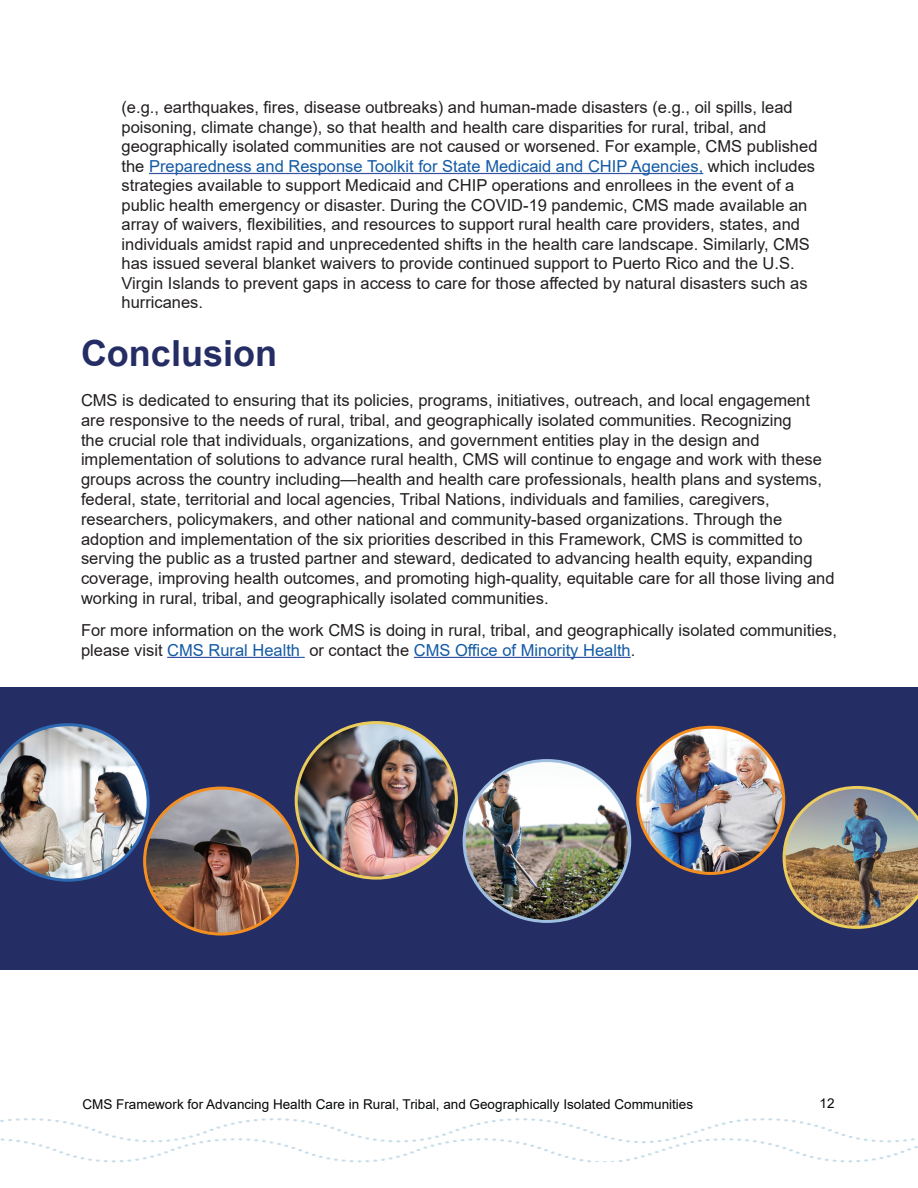
<style>
.page{position:relative;width:918px;height:1188px;background:#fff}
.page>*{position:absolute;margin:0;border:0;box-sizing:border-box;transform-origin:0 0}
.Heading_1{font:700 36px "Arial";color:#252d65}
.Body_Text{font:16.5px/19.8px "Arial";color:#231f20}
.t1{font:13.5px "Arial";color:#040706}
.t2{font:13.5px "Arial";color:#050806}
.s1{color:#135aa5}
</style>
<div class="page">
<svg style="left:0;top:1118px;width:918px;height:45px"></svg>
<hr style="left:149px;top:173px;width:550px;height:1px;background:#3853a3">
<hr style="left:167px;top:657px;width:133px;height:1px;background:#3853a3">
<hr style="left:414px;top:657px;width:217px;height:1px;background:#3853a3">
<div style="left:1px;top:687px;width:917px;height:283px;background:#252d65"></div>
<img style="left:0;top:723px;width:149px;height:159px">
<img style="left:296px;top:723px;width:160px;height:154px">
<img style="left:145px;top:788px;width:153px;height:144px">
<div style="left:143px;top:787px;width:156px;height:149px;border:3px solid #f38f21;border-radius:50%"></div>
<img style="left:783px;top:786px;width:135px;height:143px">
<img style="left:638px;top:727px;width:146px;height:146px;border-radius:73px">
<div style="left:636px;top:726px;width:149px;height:149px;border:3px solid #f38f21;border-radius:50%"></div>
<img style="left:464px;top:761px;width:166px;height:160px">
<p class="Body_Text" style="left:122px;top:98px;width:698px">(e.g., earthquakes, fires, disease outbreaks) and human-made disasters (e.g., oil spills, lead poisoning, climate change), so that health and health care disparities for rural, tribal, and geographically isolated communities are not caused or worsened. For example, CMS published the <span class="s1">Preparedness and Response Toolkit for State Medicaid and CHIP Agencies,</span> which includes strategies available to support Medicaid and CHIP operations and enrollees in the event of a public health emergency or disaster. During the COVID-19 pandemic, CMS made available an array of waivers, flexibilities, and resources to support rural health care providers, states, and individuals amidst rapid and unprecedented shifts in the health care landscape. Similarly, CMS has issued several blanket waivers to provide continued support to Puerto Rico and the U.S.<br>Virgin Islands to prevent gaps in access to care for those affected by natural disasters such as hurricanes.</p>
<h1 class="Heading_1" style="left:81px;top:328px;width:198px">Conclusion</h1>
<p class="Body_Text" style="left:81px;top:390px;width:755px">CMS is dedicated to ensuring that its policies, programs, initiatives, outreach, and local engagement are responsive to the needs of rural, tribal, and geographically isolated communities. Recognizing<br>the crucial role that individuals, organizations, and government entities play in the design and implementation of solutions to advance rural health, CMS will continue to engage and work with these groups across the country including—health and health care professionals, health plans and systems, federal, state, territorial and local agencies, Tribal Nations, individuals and families, caregivers, researchers, policymakers, and other national and community-based organizations. Through the adoption and implementation of the six priorities described in this Framework, CMS is committed to serving the public as a trusted partner and steward, dedicated to advancing health equity, expanding coverage, improving health outcomes, and promoting high-quality, equitable care for all those living and working in rural, tribal, and geographically isolated communities.</p>
<p class="Body_Text" style="left:81px;top:620px;width:758px">For more information on the work CMS is doing in rural, tribal, and geographically isolated communities, please visit <span class="s1">CMS Rural Health</span> or contact the <span class="s1">CMS Office of Minority Health</span>.</p>
<p class="t1" style="left:82px;top:1095px;width:612px">CMS Framework for Advancing Health Care in Rural, Tribal, and Geographically Isolated Communities</p>
<p class="t2" style="left:820px;top:1094px;width:17px">12</p>
</div>
